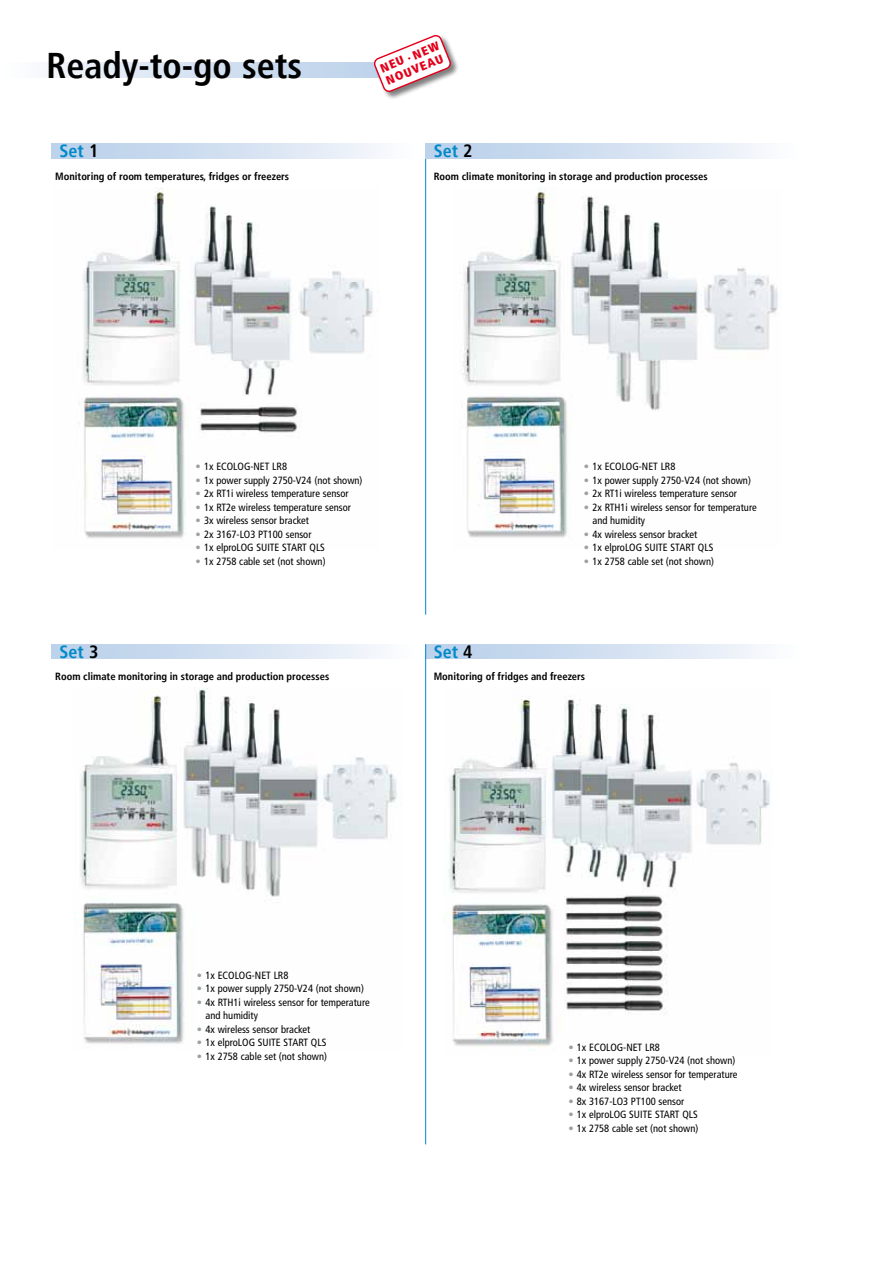
<style>
.page{position:relative;width:893px;height:1263px;background:#fff}
.page>*{position:absolute;margin:0;border:0;box-sizing:border-box;transform-origin:0 0}
.t1{font:700 condensed 36px "Frutiger LT";color:#000}
.t2{font:700 condensed 18px "Frutiger LT";color:#0089c8}
.t3{font:900 condensed 12.3px/13.2px "Frutiger";color:#e2001a}
.t4{font:condensed 10.5px/13.5px "Frutiger LT";color:#000}
.t5{font:700 condensed 10.5px "Frutiger LT";color:#000}
.s1{color:#000}
.s2{color:#9d9fa1}
</style>
<div class="page">
<hr style="left:425px;top:144px;width:1px;height:471px;background:#0089c8">
<svg style="left:46px;top:63px;width:326px;height:15px"></svg>
<svg style="left:51px;top:144px;width:329px;height:15px"></svg>
<svg style="left:425px;top:144px;width:337px;height:15px"></svg>
<svg style="left:51px;top:644px;width:329px;height:15px"></svg>
<svg style="left:426px;top:644px;width:336px;height:15px"></svg>
<hr style="left:425px;top:644px;width:1px;height:500px;background:#0089c8">
<div style="left:374px;top:35px;width:85px;height:66px;background:#000;opacity:.5"></div>
<svg style="left:372px;top:35px;width:80px;height:59px"></svg>
<img style="left:79px;top:187px;width:294px;height:351px">
<img style="left:460px;top:187px;width:318px;height:351px">
<img style="left:73px;top:687px;width:324px;height:357px">
<img style="left:443px;top:696px;width:327px;height:351px">
<h1 class="t1" style="left:46px;top:44px;width:257px">Ready-to-go sets</h1>
<p class="t3" style="left:378px;top:63px;width:64px;rotate:-22deg">NEU · NEW<br>NOUVEAU</p>
<h2 class="t2" style="left:60px;top:140px;width:40px">Set <span class="s1">1</span></h2>
<h2 class="t2" style="left:434px;top:140px;width:40px">Set <span class="s1">2</span></h2>
<p class="t5" style="left:55px;top:170px;width:235px">Monitoring of room temperatures, fridges or freezers</p>
<p class="t5" style="left:434px;top:170px;width:275px">Room climate monitoring in storage and production processes</p>
<p class="t4" style="left:196px;top:460px;width:93px"><span class="s2">•</span> 1x ECOLOG-NET LR8</p>
<p class="t4" style="left:196px;top:473px;width:168px"><span class="s2">•</span> 1x power supply 2750-V24 (not shown)</p>
<p class="t4" style="left:196px;top:487px;width:154px"><span class="s2">•</span> 2x RT1i wireless temperature sensor</p>
<p class="t4" style="left:196px;top:500px;width:157px"><span class="s2">•</span> 1x RT2e wireless temperature sensor</p>
<p class="t4" style="left:196px;top:514px;width:115px"><span class="s2">•</span> 3x wireless sensor bracket</p>
<p class="t4" style="left:196px;top:527px;width:117px"><span class="s2">•</span> 2x 3167-LO3 PT100 sensor</p>
<p class="t4" style="left:196px;top:541px;width:131px"><span class="s2">•</span> 1x elproLOG SUITE START QLS</p>
<p class="t4" style="left:196px;top:554px;width:132px"><span class="s2">•</span> 1x 2758 cable set (not shown)</p>
<h2 class="t2" style="left:60px;top:641px;width:40px">Set <span class="s1">3</span></h2>
<h2 class="t2" style="left:434px;top:641px;width:40px">Set <span class="s1">4</span></h2>
<p class="t4" style="left:584px;top:460px;width:93px"><span class="s2">•</span> 1x ECOLOG-NET LR8</p>
<p class="t4" style="left:584px;top:473px;width:168px"><span class="s2">•</span> 1x power supply 2750-V24 (not shown)</p>
<p class="t4" style="left:584px;top:487px;width:154px"><span class="s2">•</span> 2x RT1i wireless temperature sensor</p>
<p class="t4" style="left:592px;top:500px;width:166px;text-indent:-9px"><span class="s2">•</span> 2x RTH1i wireless sensor for temperature and humidity</p>
<p class="t4" style="left:584px;top:527px;width:115px"><span class="s2">•</span> 4x wireless sensor bracket</p>
<p class="t4" style="left:584px;top:541px;width:131px"><span class="s2">•</span> 1x elproLOG SUITE START QLS</p>
<p class="t4" style="left:584px;top:554px;width:132px"><span class="s2">•</span> 1x 2758 cable set (not shown)</p>
<p class="t5" style="left:55px;top:670px;width:275px">Room climate monitoring in storage and production processes</p>
<p class="t5" style="left:434px;top:670px;width:153px">Monitoring of fridges and freezers</p>
<p class="t4" style="left:197px;top:968px;width:93px"><span class="s2">•</span> 1x ECOLOG-NET LR8</p>
<p class="t4" style="left:197px;top:982px;width:168px"><span class="s2">•</span> 1x power supply 2750-V24 (not shown)</p>
<p class="t4" style="left:205px;top:995px;width:166px;text-indent:-9px"><span class="s2">•</span> 4x RTH1i wireless sensor for temperature and humidity</p>
<p class="t4" style="left:197px;top:1022px;width:115px"><span class="s2">•</span> 4x wireless sensor bracket</p>
<p class="t4" style="left:197px;top:1036px;width:131px"><span class="s2">•</span> 1x elproLOG SUITE START QLS</p>
<p class="t4" style="left:197px;top:1049px;width:132px"><span class="s2">•</span> 1x 2758 cable set (not shown)</p>
<p class="t4" style="left:568px;top:1040px;width:93px"><span class="s2">•</span> 1x ECOLOG-NET LR8</p>
<p class="t4" style="left:568px;top:1054px;width:168px"><span class="s2">•</span> 1x power supply 2750-V24 (not shown)</p>
<p class="t4" style="left:568px;top:1067px;width:171px"><span class="s2">•</span> 4x RT2e wireless sensor for temperature</p>
<p class="t4" style="left:568px;top:1081px;width:115px"><span class="s2">•</span> 4x wireless sensor bracket</p>
<p class="t4" style="left:568px;top:1094px;width:117px"><span class="s2">•</span> 8x 3167-LO3 PT100 sensor</p>
<p class="t4" style="left:568px;top:1108px;width:131px"><span class="s2">•</span> 1x elproLOG SUITE START QLS</p>
<p class="t4" style="left:568px;top:1121px;width:132px"><span class="s2">•</span> 1x 2758 cable set (not shown)</p>
</div>
